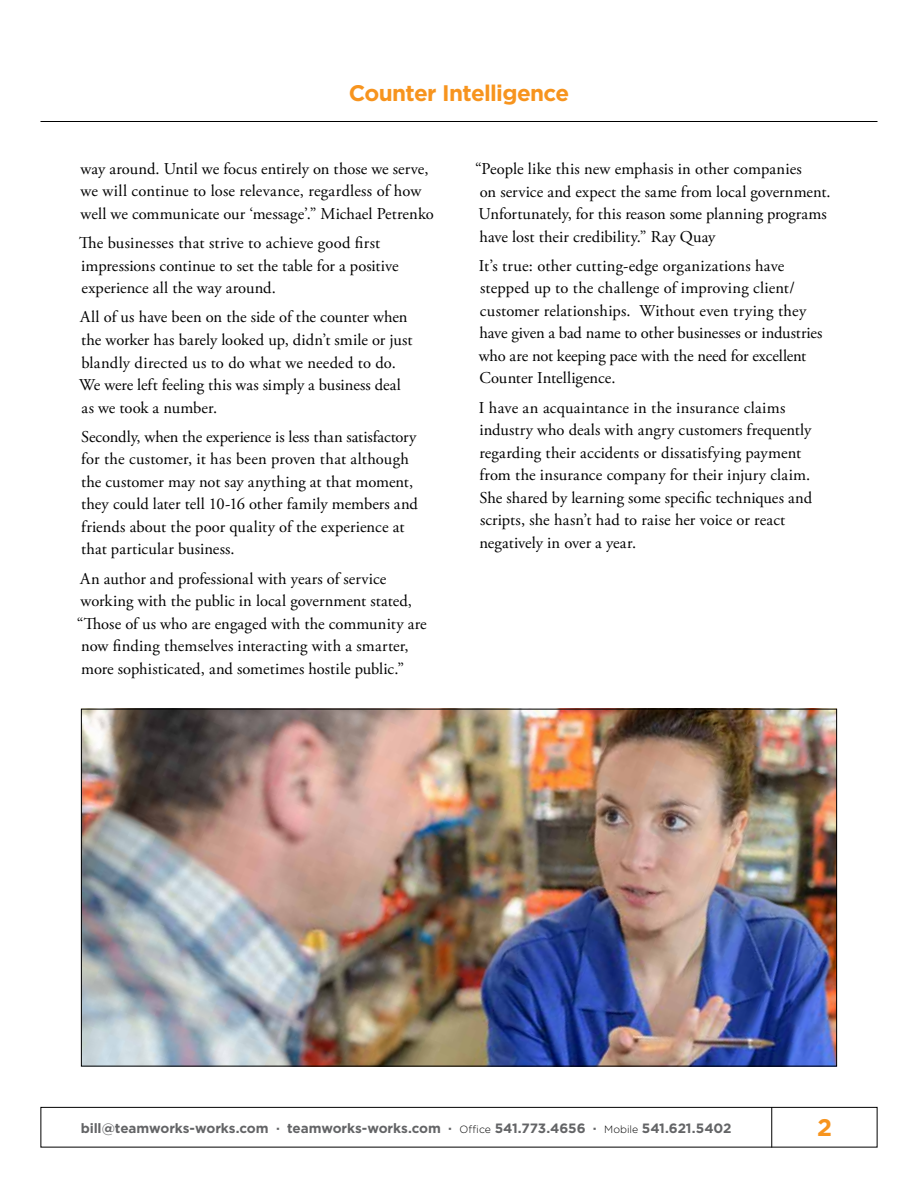
<style>
.page{position:relative;width:918px;height:1188px;background:#fff}
.page>*{position:absolute;margin:0;border:0;box-sizing:border-box;transform-origin:0 0}
.t1{font:700 24px "Gotham";color:#f7941e}
.t2{font:700 22.5px "Gotham";letter-spacing:-.03em;color:#f7941e}
.t3{font:16.5px/22.5px "Adobe Garamond Pro";letter-spacing:.005em;color:#000}
.t4{font:700 13.5px "Gotham";letter-spacing:-.01em;color:#636466}
.s1{font-weight:300;font-size:10.5px;color:#000}
</style>
<div class="page">
<div style="left:40px;top:1107px;width:838px;height:41px;border:1px solid #000"></div>
<hr style="left:771px;top:1107px;width:1px;height:41px;background:#000">
<hr style="left:40px;top:121px;width:838px;height:1px;background:#000">
<img style="left:83px;top:711px;width:752px;height:353px">
<h2 class="t2" style="left:349px;top:80px;width:222px">Counter Intelligence</h2>
<p class="t3" style="left:81px;top:158px;width:355px">way around. Until we focus entirely on those we serve, we will continue to lose relevance, regardless of how well we communicate our ‘message’.” Michael Petrenko</p>
<p class="t3" style="left:79px;top:232px;width:321px">The businesses that strive to achieve good first impressions continue to set the table for a positive experience all the way around.</p>
<p class="t3" style="left:79px;top:307px;width:335px">All of us have been on the side of the counter when the worker has barely looked up, didn’t smile or just blandly directed us to do what we needed to do.<br>We were left feeling this was simply a business deal as we took a number.</p>
<p class="t3" style="left:81px;top:426px;width:338px">Secondly, when the experience is less than satisfactory for the customer, it has been proven that although the customer may not say anything at that moment, they could later tell 10-16 other family members and friends about the poor quality of the experience at that particular business.</p>
<p class="t3" style="left:77px;top:568px;width:351px">An author and professional with years of service working with the public in local government stated, “Those of us who are engaged with the community are now finding themselves interacting with a smarter, more sophisticated, and sometimes hostile public.”</p>
<p class="t3" style="left:475px;top:158px;width:357px">“People like this new emphasis in other companies<br>on service and expect the same from local government.<br>Unfortunately, for this reason some planning programs have lost their credibility.” Ray Quay</p>
<p class="t3" style="left:479px;top:255px;width:345px">It’s true: other cutting-edge organizations have stepped up to the challenge of improving client/ customer relationships. Without even trying they have given a bad name to other businesses or industries who are not keeping pace with the need for excellent Counter Intelligence.</p>
<p class="t3" style="left:479px;top:397px;width:335px">I have an acquaintance in the insurance claims industry who deals with angry customers frequently regarding their accidents or dissatisfying payment from the insurance company for their injury claim.<br>She shared by learning some specific techniques and scripts, she hasn’t had to raise her voice or react negatively in over a year.</p>
<p class="t4" style="left:81px;top:1120px;width:652px">bill@teamworks-works.com · teamworks-works.com · <span class="s1">Office</span> 541.773.4656 · <span class="s1">Mobile</span> 541.621.5402</p>
<h1 class="t1" style="left:817px;top:1113px;width:16px">2</h1>
</div>
